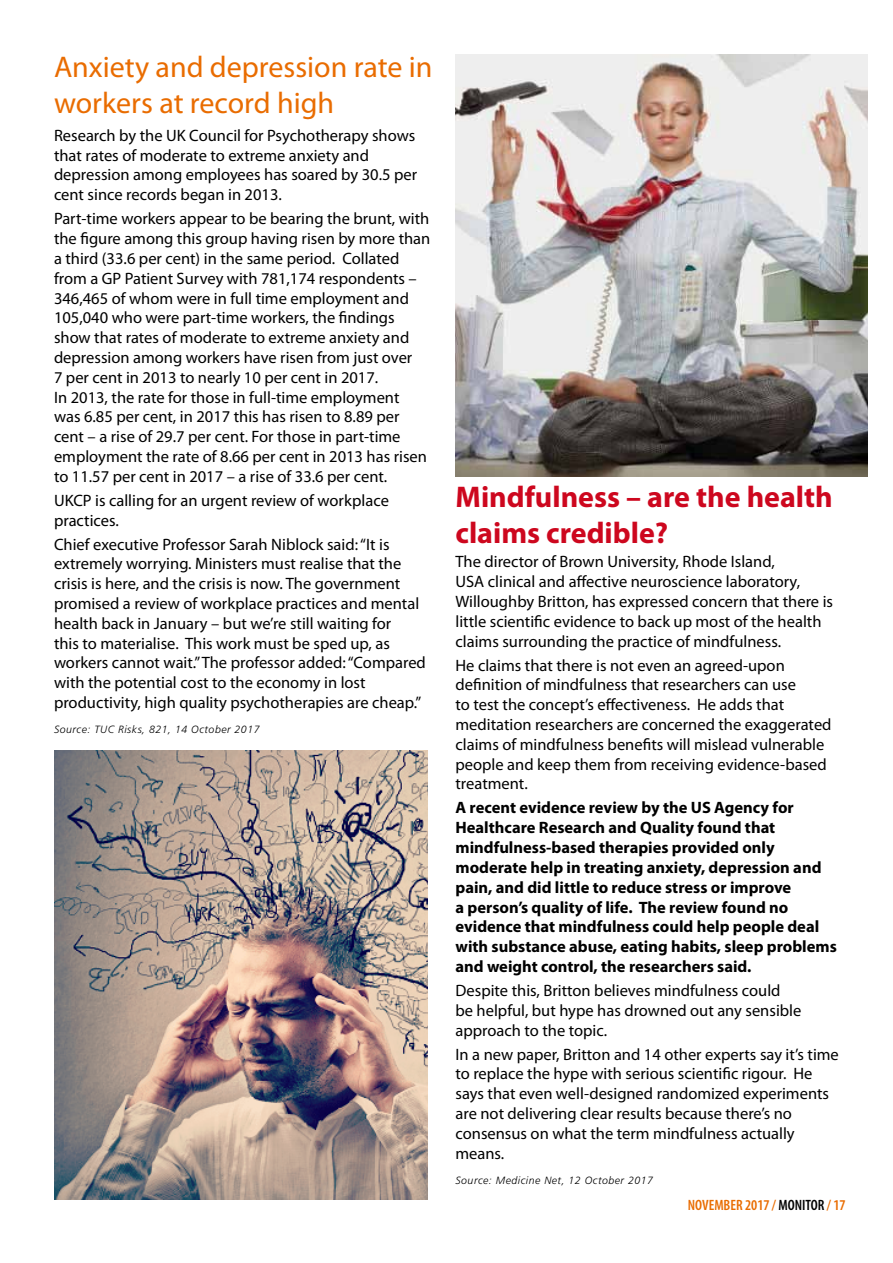
<style>
.page{position:relative;width:893px;height:1263px;background:#fff}
.page>*{position:absolute;margin:0;border:0;box-sizing:border-box;transform-origin:0 0}
.t1{font:30px/36px "Myriad Pro";color:#e96c00}
.t2{font:700 30px/36px "Myriad Pro";color:#cd071e}
.t3{font:16.5px/19.8px "Myriad Pro";color:#000}
.t4{font:700 16.5px/19.8px "Myriad Pro";color:#000}
.t5{font:600 condensed 15px "Myriad Pro";color:#e96c00}
.t6{font:italic 300 10.5px "Frutiger";letter-spacing:.05em;color:#000}
.s1{color:#000}
</style>
<div class="page">
<img style="left:54px;top:751px;width:374px;height:448px">
<img style="left:455px;top:54px;width:412px;height:422px">
<h1 class="t1" style="left:54px;top:48px;width:380px">Anxiety and depression rate in workers at record high</h1>
<p class="t3" style="left:54px;top:125px;width:365px">Research by the UK Council for Psychotherapy shows that rates of moderate to extreme anxiety and depression among employees has soared by 30.5 per cent since records began in 2013.</p>
<p class="t3" style="left:54px;top:209px;width:378px">Part-time workers appear to be bearing the brunt, with the figure among this group having risen by more than a third (33.6 per cent) in the same period. Collated from a GP Patient Survey with 781,174 respondents – 346,465 of whom were in full time employment and 105,040 who were part-time workers, the findings show that rates of moderate to extreme anxiety and depression among workers have risen from just over<br>7 per cent in 2013 to nearly 10 per cent in 2017.<br>In 2013, the rate for those in full-time employment<br>was 6.85 per cent, in 2017 this has risen to 8.89 per cent – a rise of 29.7 per cent. For those in part-time employment the rate of 8.66 per cent in 2013 has risen to 11.57 per cent in 2017 – a rise of 33.6 per cent.</p>
<p class="t3" style="left:54px;top:490px;width:336px">UKCP is calling for an urgent review of workplace practices.</p>
<p class="t3" style="left:54px;top:534px;width:373px">Chief executive Professor Sarah Niblock said: “It is extremely worrying. Ministers must realise that the crisis is here, and the crisis is now. The government promised a review of workplace practices and mental health back in January – but we’re still waiting for<br>this to materialise. This work must be sped up, as workers cannot wait.” The professor added: “Compared with the potential cost to the economy in lost productivity, high quality psychotherapies are cheap.”</p>
<p class="t6" style="left:54px;top:724px;width:207px">Source: TUC Risks, 821, 14 October 2017</p>
<h1 class="t2" style="left:455px;top:478px;width:379px">Mindfulness – are the health claims credible?</h1>
<p class="t3" style="left:455px;top:552px;width:379px">The director of Brown University, Rhode Island,<br>USA clinical and affective neuroscience laboratory, Willoughby Britton, has expressed concern that there is little scientific evidence to back up most of the health claims surrounding the practice of mindfulness.</p>
<p class="t3" style="left:455px;top:655px;width:378px">He claims that there is not even an agreed-upon definition of mindfulness that researchers can use<br>to test the concept’s effectiveness. He adds that meditation researchers are concerned the exaggerated claims of mindfulness benefits will mislead vulnerable people and keep them from receiving evidence-based treatment.</p>
<p class="t4" style="left:455px;top:797px;width:383px">A recent evidence review by the US Agency for Healthcare Research and Quality found that mindfulness-based therapies provided only moderate help in treating anxiety, depression and pain, and did little to reduce stress or improve<br>a person’s quality of life. The review found no evidence that mindfulness could help people deal with substance abuse, eating habits, sleep problems and weight control, the researchers said.</p>
<p class="t3" style="left:455px;top:980px;width:347px">Despite this, Britton believes mindfulness could be helpful, but hype has drowned out any sensible approach to the topic.</p>
<p class="t3" style="left:455px;top:1044px;width:385px">In a new paper, Britton and 14 other experts say it’s time to replace the hype with serious scientific rigour. He says that even well-designed randomized experiments are not delivering clear results because there’s no consensus on what the term mindfulness actually means.</p>
<p class="t6" style="left:455px;top:1174px;width:199px">Source: Medicine Net, 12 October 2017</p>
<p class="t5" style="left:688px;top:1197px;width:159px">NOVEMBER 2017 / <span class="s1">MONITOR</span> / 17</p>
</div>
